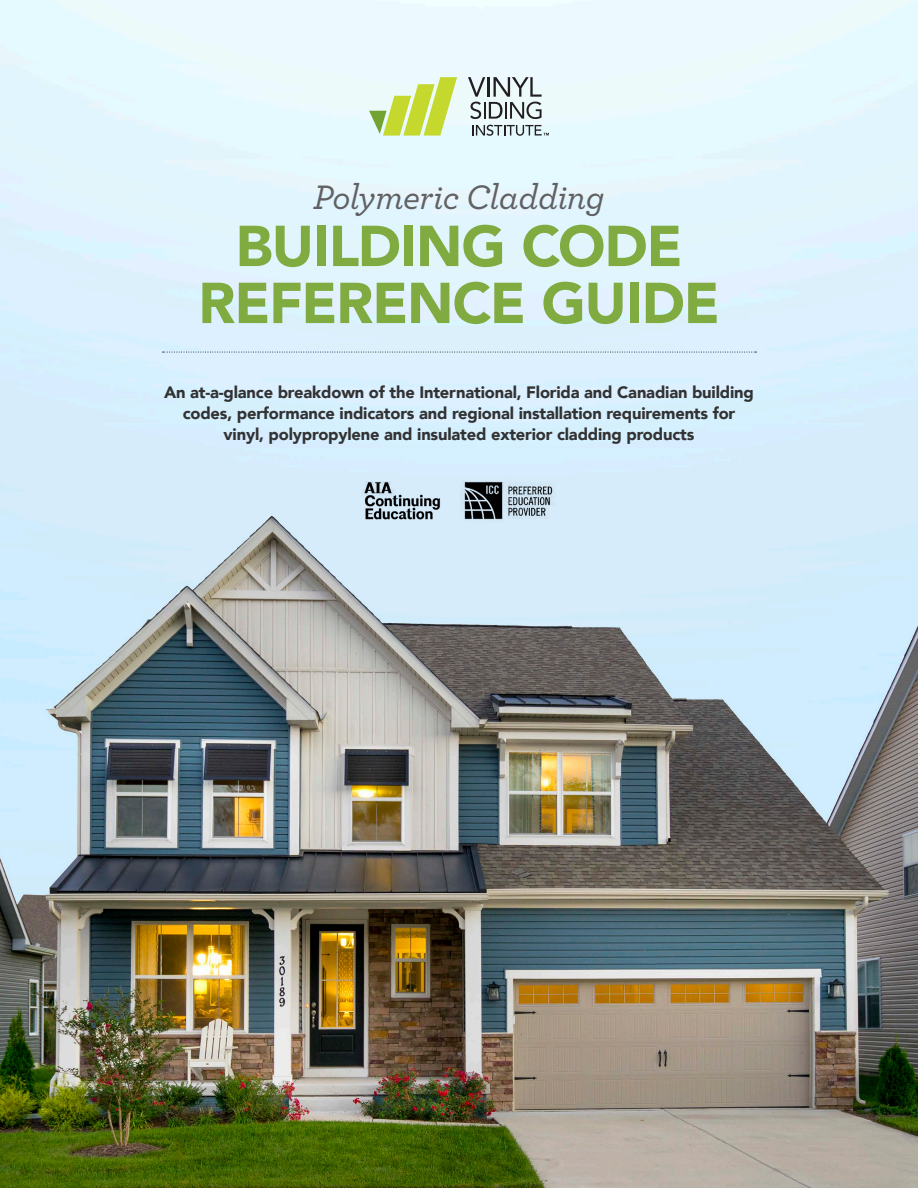
<style>
.page{position:relative;width:918px;height:1188px;background:#fff}
.page>*{position:absolute;margin:0;border:0;box-sizing:border-box;transform-origin:0 0}
.t1{font:900 57px/57px "Avenir";letter-spacing:-.02em;color:#80ab41;text-align:center}
.t2{font:italic 500 35.7px "Archer Pro";letter-spacing:-.02em;color:#616163}
.t3{font:900 16.5px/21px "Avenir";letter-spacing:-.01em;color:#333233;text-align:center}
</style>
<div class="page">
<img style="left:0;top:0;width:918px;height:1188px">
<svg style="left:163px;top:352px;width:593px;height:1px"></svg>
<svg style="left:468px;top:77px;width:74px;height:42px"></svg>
<svg style="left:369px;top:77px;width:88px;height:59px"></svg>
<svg style="left:472px;top:125px;width:77px;height:11px"></svg>
<img style="left:362px;top:481px;width:83px;height:42px">
<img style="left:461px;top:469px;width:95px;height:64px">
<p class="t2" style="left:313px;top:171px;width:293px">Polymeric Cladding</p>
<p class="t1" style="left:198px;top:216px;width:523px">BUILDING CODE<br>REFERENCE GUIDE</p>
<p class="t3" style="left:164px;top:381px;width:591px">An at-a-glance breakdown of the International, Florida and Canadian building codes, performance indicators and regional installation requirements for vinyl, polypropylene and insulated exterior cladding products</p>
</div>
